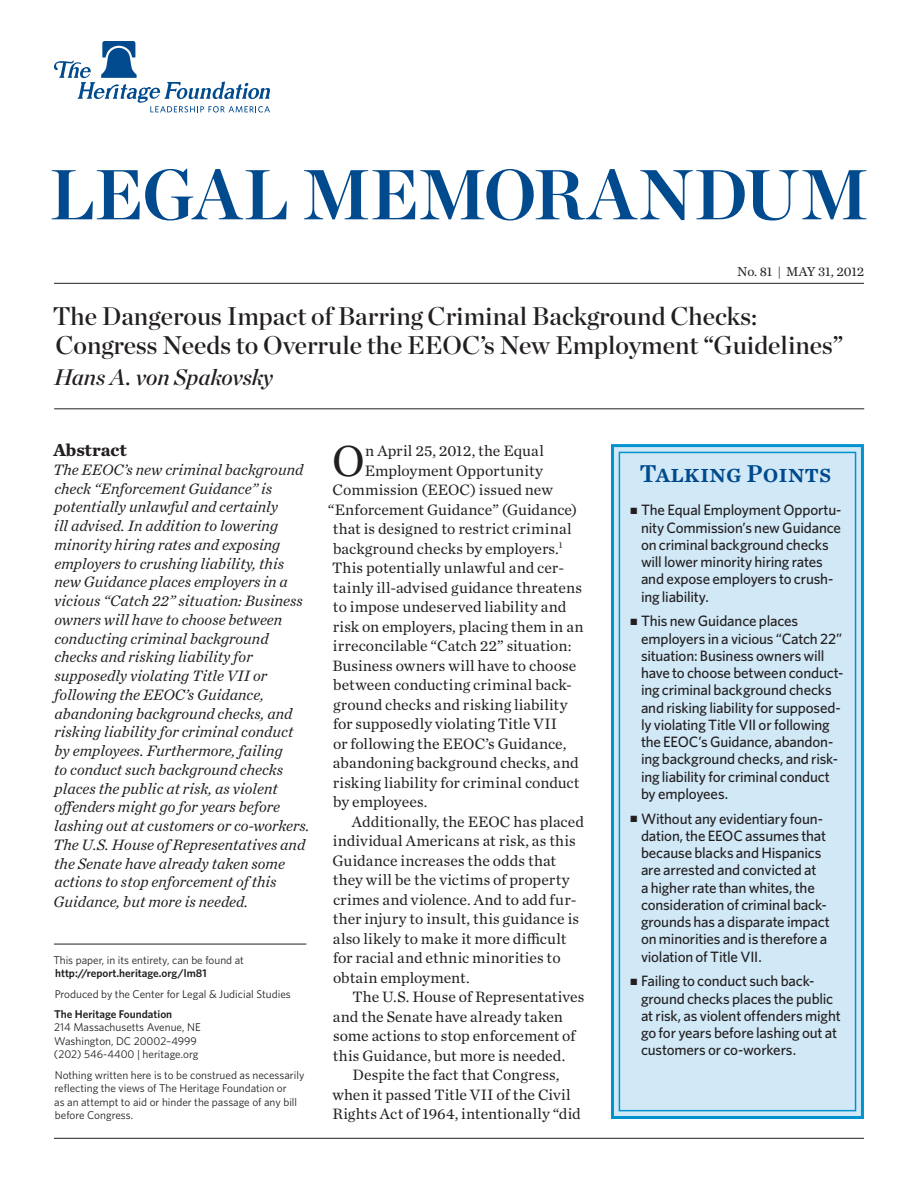
<style>
.page{position:relative;width:918px;height:1188px;background:#fff}
.page>*{position:absolute;margin:0;border:0;box-sizing:border-box;transform-origin:0 0}
.t1{font:70.5px "Chronicle Display Bold SC800";letter-spacing:-.005em;color:#004a8d}
.Body_text-1st_para{font:45.45px "Chronicle Text G1";color:#231f20}
.t2{font:25.5px/28.5px "Chronicle Display Semi";color:#231f20}
.t3{font:25.5px "Chronicle Text G1 Semi";color:#004a8d}
.Author_byline{font:italic 22.5px "Chronicle Display Semi";color:#231f20}
.Heading1{font:700 18px "Chronicle Text G1";color:#231f20}
.Abstract{font:italic 15.75px/18.8px "Chronicle Text G1";color:#231f20}
.Body_text-1st_para-2{font:15.75px "Chronicle Text G1";letter-spacing:.005em;color:#231f20}
.Body_Text{font:15.75px/19.5px "Chronicle Text G1";letter-spacing:.005em;color:#231f20}
.t4{font:500 15px/17.2px "Whitney";letter-spacing:-.01em;color:#231f20}
.t5{font:13.5px "Chronicle Text G1";color:#231f20}
.Info_Box{font:11.25px/13.5px "Whitney";color:#231f20}
.t6{font:600 11.25px "Whitney";color:#231f20}
</style>
<div class="page">
<div style="left:611px;top:444px;width:253px;height:675px;background:#d1e8f6;border:3px solid #0093d0"></div>
<div style="left:619px;top:452px;width:237px;height:659px;border:2px solid #0093d0"></div>
<svg style="left:54px;top:41px;width:216px;height:71px"></svg>
<hr style="left:54px;top:283px;width:810px;height:1px;background:#231f20">
<hr style="left:54px;top:409px;width:810px;height:1px;background:#231f20">
<hr style="left:54px;top:944px;width:252px;height:1px;background:#231f20">
<hr style="left:54px;top:1138px;width:810px;height:1px;background:#231f20">
<h1 class="t1" style="left:50px;top:138px;width:820px">LEGAL MEMORANDUM</h1>
<p class="t5" style="left:737px;top:262px;width:128px">No. 81 | May 31, 2012</p>
<p class="t2" style="left:53px;top:300px;width:792px">The Dangerous Impact of Barring Criminal Background Checks:<br>Congress Needs to Overrule the EEOC’s New Employment “Guidelines”</p>
<p class="Author_byline" style="left:54px;top:359px;width:221px">Hans A. von Spakovsky</p>
<h1 class="Heading1" style="left:53px;top:435px;width:75px">Abstract</h1>
<p class="Abstract" style="left:53px;top:459px;width:258px">The EEOC’s new criminal background check “Enforcement Guidance” is potentially unlawful and certainly<br>ill advised. In addition to lowering minority hiring rates and exposing employers to crushing liability, this new Guidance places employers in a vicious “Catch 22” situation: Business owners will have to choose between conducting criminal background checks and risking liability for supposedly violating Title VII or following the EEOC’s Guidance, abandoning background checks, and risking liability for criminal conduct by employees. Furthermore, failing<br>to conduct such background checks places the public at risk, as violent offenders might go for years before lashing out at customers or co-workers.<br>The U.S. House of Representatives and the Senate have already taken some actions to stop enforcement of this Guidance, but more is needed.</p>
<p class="Info_Box" style="left:53px;top:953px;width:192px">This paper, in its entirety, can be found at</p>
<p class="t6" style="left:55px;top:966px;width:153px">http://report.heritage.org/lm81</p>
<p class="Info_Box" style="left:55px;top:987px;width:238px">Produced by the Center for Legal &amp; Judicial Studies</p>
<p class="t6" style="left:54px;top:1006px;width:120px">The Heritage Foundation</p>
<p class="Info_Box" style="left:54px;top:1020px;width:148px">214 Massachusetts Avenue, NE</p>
<p class="Info_Box" style="left:54px;top:1034px;width:144px">Washington, DC 20002–4999</p>
<p class="Info_Box" style="left:54px;top:1047px;width:146px">(202) 546-4400 | heritage.org</p>
<p class="Info_Box" style="left:54px;top:1068px;width:252px">Nothing written here is to be construed as necessarily reflecting the views of The Heritage Foundation or<br>as an attempt to aid or hinder the passage of any bill before Congress.</p>
<p class="Body_text-1st_para" style="left:332px;top:426px;width:34px">O</p>
<p class="Body_text-1st_para-2" style="left:365px;top:439px;width:180px">n April 25, 2012, the Equal</p>
<p class="Body_text-1st_para-2" style="left:365px;top:458px;width:180px">Employment Opportunity</p>
<p class="Body_text-1st_para-2" style="left:333px;top:478px;width:222px">Commission (EEOC) issued new</p>
<p class="Body_text-1st_para-2" style="left:328px;top:497px;width:251px">“Enforcement Guidance” (Guidance)</p>
<p class="Body_text-1st_para-2" style="left:333px;top:517px;width:240px">that is designed to restrict criminal</p>
<p class="Body_text-1st_para-2" style="left:333px;top:536px;width:231px">background checks by employers.<sup>1</sup></p>
<p class="Body_text-1st_para-2" style="left:332px;top:556px;width:234px">This potentially unlawful and cer-</p>
<p class="Body_text-1st_para-2" style="left:333px;top:575px;width:251px">tainly ill-advised guidance threatens</p>
<p class="Body_text-1st_para-2" style="left:333px;top:595px;width:235px">to impose undeserved liability and</p>
<p class="Body_text-1st_para-2" style="left:333px;top:614px;width:252px">risk on employers, placing them in an</p>
<p class="Body_text-1st_para-2" style="left:333px;top:634px;width:240px">irreconcilable “Catch 22” situation:</p>
<p class="Body_text-1st_para-2" style="left:332px;top:653px;width:245px">Business owners will have to choose</p>
<p class="Body_text-1st_para-2" style="left:333px;top:673px;width:240px">between conducting criminal back-</p>
<p class="Body_text-1st_para-2" style="left:333px;top:692px;width:236px">ground checks and risking liability</p>
<p class="Body_text-1st_para-2" style="left:333px;top:712px;width:225px">for supposedly violating Title VII</p>
<p class="Body_text-1st_para-2" style="left:333px;top:731px;width:235px">or following the EEOC’s Guidance,</p>
<p class="Body_text-1st_para-2" style="left:333px;top:751px;width:247px">abandoning background checks, and</p>
<p class="Body_text-1st_para-2" style="left:333px;top:770px;width:248px">risking liability for criminal conduct</p>
<p class="Body_text-1st_para-2" style="left:333px;top:790px;width:96px">by employees.</p>
<p class="Body_Text" style="left:333px;top:811px;width:253px;text-indent:19px">Additionally, the EEOC has placed individual Americans at risk, as this Guidance increases the odds that they will be the victims of property crimes and violence. And to add fur&shy;ther injury to insult, this guidance is also likely to make it more difficult for racial and ethnic minorities to obtain employment.</p>
<p class="Body_Text" style="left:333px;top:986px;width:253px;text-indent:19px">The U.S. House of Representatives and the Senate have already taken some actions to stop enforcement of this Guidance, but more is needed.</p>
<p class="Body_Text" style="left:332px;top:1064px;width:250px;text-indent:20px">Despite the fact that Congress, when it passed Title VII of the Civil<br>Rights Act of 1964, intentionally “did</p>
<h3 class="t3" style="left:639px;top:454px;width:193px">Talking Points</h3>
<p class="t4" style="left:641px;top:501px;width:202px;text-indent:-10px">■ The Equal Employment Opportu&shy;nity Commission’s new Guidance on criminal background checks will lower minority hiring rates and expose employers to crush&shy;ing liability.</p>
<p class="t4" style="left:641px;top:612px;width:204px;text-indent:-10px">■ This new Guidance places employers in a vicious “Catch 22” situation: Business owners will have to choose between conduct&shy;ing criminal background checks and risking liability for supposed&shy;ly violating Title VII or following the EEOC’s Guidance, abandon&shy;ing background checks, and risk&shy;ing liability for criminal conduct by employees.</p>
<p class="t4" style="left:641px;top:810px;width:190px;text-indent:-10px">■ Without any evidentiary foun&shy;dation, the EEOC assumes that because blacks and Hispanics are arrested and convicted at<br>a higher rate than whites, the consideration of criminal back&shy;grounds has a disparate impact on minorities and is therefore a violation of Title VII.</p>
<p class="t4" style="left:641px;top:972px;width:201px;text-indent:-10px">■ Failing to conduct such back&shy;ground checks places the public at risk, as violent offenders might go for years before lashing out at customers or co-workers.</p>
</div>
